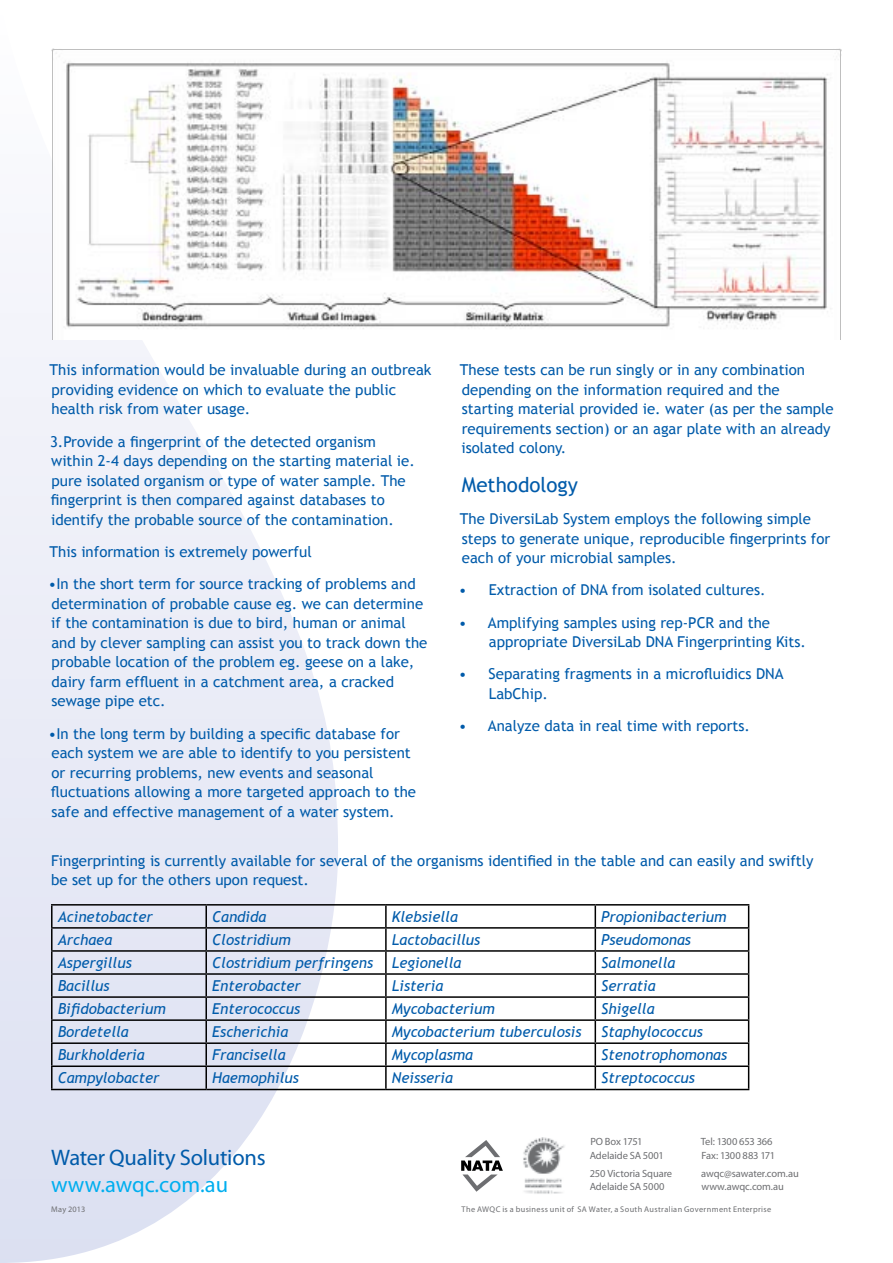
<style>
.page{position:relative;width:893px;height:1263px;background:#fff}
.page>*{position:absolute;margin:0;border:0;box-sizing:border-box;transform-origin:0 0}
.t1{font:22.5px "Myriad Pro";letter-spacing:-.01em;color:#005baa}
.t2{font:22.5px "Myriad Pro";color:#00aeef}
.t3{font:20.55px "Trebuchet MS";color:#005baa}
.t4{font:15px/19.5px "Trebuchet MS";color:#005baa}
.t5{font:italic 15px "Trebuchet MS";color:#005baa}
.t6{font:10.5px/13.5px "Myriad Pro";letter-spacing:-.01em;color:#6d6e71}
.t7{font:8.25px "Myriad Pro";letter-spacing:.045em;color:#6d6e71}
</style>
<div class="page">
<svg style="left:0;top:48px;width:338px;height:1215px"></svg>
<img style="left:51px;top:49px;width:791px;height:291px">
<svg style="left:461px;top:1140px;width:42px;height:52px"></svg>
<img style="left:523px;top:1137px;width:42px;height:57px">
<hr style="left:51px;top:904px;width:155px;height:1px;background:#000">
<hr style="left:51px;top:905px;width:2px;height:22px;background:#000">
<hr style="left:206px;top:904px;width:180px;height:1px;background:#000">
<hr style="left:205px;top:905px;width:2px;height:22px;background:#000">
<hr style="left:386px;top:904px;width:209px;height:1px;background:#000">
<hr style="left:385px;top:905px;width:2px;height:22px;background:#000">
<hr style="left:595px;top:904px;width:154px;height:1px;background:#000">
<hr style="left:51px;top:927px;width:155px;height:2px;background:#000">
<hr style="left:51px;top:929px;width:2px;height:21px;background:#000">
<hr style="left:206px;top:927px;width:180px;height:2px;background:#000">
<hr style="left:205px;top:929px;width:2px;height:21px;background:#000">
<hr style="left:386px;top:927px;width:209px;height:2px;background:#000">
<hr style="left:385px;top:929px;width:2px;height:21px;background:#000">
<hr style="left:595px;top:927px;width:154px;height:2px;background:#000">
<hr style="left:51px;top:950px;width:155px;height:2px;background:#000">
<hr style="left:51px;top:952px;width:2px;height:21px;background:#000">
<hr style="left:206px;top:950px;width:180px;height:2px;background:#000">
<hr style="left:205px;top:952px;width:2px;height:21px;background:#000">
<hr style="left:386px;top:950px;width:209px;height:2px;background:#000">
<hr style="left:385px;top:952px;width:2px;height:21px;background:#000">
<hr style="left:595px;top:950px;width:154px;height:2px;background:#000">
<hr style="left:51px;top:973px;width:155px;height:2px;background:#000">
<hr style="left:51px;top:975px;width:2px;height:21px;background:#000">
<hr style="left:206px;top:973px;width:180px;height:2px;background:#000">
<hr style="left:205px;top:975px;width:2px;height:21px;background:#000">
<hr style="left:386px;top:973px;width:209px;height:2px;background:#000">
<hr style="left:385px;top:975px;width:2px;height:21px;background:#000">
<hr style="left:595px;top:973px;width:154px;height:2px;background:#000">
<hr style="left:51px;top:996px;width:155px;height:2px;background:#000">
<hr style="left:51px;top:998px;width:2px;height:21px;background:#000">
<hr style="left:206px;top:996px;width:180px;height:2px;background:#000">
<hr style="left:205px;top:998px;width:2px;height:21px;background:#000">
<hr style="left:386px;top:996px;width:209px;height:2px;background:#000">
<hr style="left:385px;top:998px;width:2px;height:21px;background:#000">
<hr style="left:595px;top:996px;width:154px;height:2px;background:#000">
<hr style="left:51px;top:1019px;width:155px;height:2px;background:#000">
<hr style="left:51px;top:1021px;width:2px;height:21px;background:#000">
<hr style="left:206px;top:1019px;width:180px;height:2px;background:#000">
<hr style="left:205px;top:1021px;width:2px;height:21px;background:#000">
<hr style="left:386px;top:1019px;width:209px;height:2px;background:#000">
<hr style="left:385px;top:1021px;width:2px;height:21px;background:#000">
<hr style="left:595px;top:1019px;width:154px;height:2px;background:#000">
<hr style="left:51px;top:1042px;width:155px;height:2px;background:#000">
<hr style="left:51px;top:1044px;width:2px;height:21px;background:#000">
<hr style="left:206px;top:1042px;width:180px;height:2px;background:#000">
<hr style="left:205px;top:1044px;width:2px;height:21px;background:#000">
<hr style="left:386px;top:1042px;width:209px;height:2px;background:#000">
<hr style="left:385px;top:1044px;width:2px;height:21px;background:#000">
<hr style="left:595px;top:1042px;width:154px;height:2px;background:#000">
<hr style="left:51px;top:1065px;width:155px;height:2px;background:#000">
<hr style="left:51px;top:1067px;width:2px;height:22px;background:#000">
<hr style="left:206px;top:1065px;width:180px;height:2px;background:#000">
<hr style="left:205px;top:1067px;width:2px;height:22px;background:#000">
<hr style="left:386px;top:1065px;width:209px;height:2px;background:#000">
<hr style="left:385px;top:1067px;width:2px;height:22px;background:#000">
<hr style="left:595px;top:1065px;width:154px;height:2px;background:#000">
<svg style="left:595px;top:905px;width:1px;height:184px"></svg>
<svg style="left:748px;top:905px;width:1px;height:184px"></svg>
<hr style="left:51px;top:1089px;width:155px;height:1px;background:#000">
<hr style="left:206px;top:1089px;width:180px;height:1px;background:#000">
<hr style="left:386px;top:1089px;width:209px;height:1px;background:#000">
<hr style="left:595px;top:1089px;width:154px;height:1px;background:#000">
<p class="t4" style="left:50px;top:361px;width:383px">This information would be invaluable during an outbreak providing evidence on which to evaluate the public health risk from water usage.</p>
<p class="t4" style="left:50px;top:432px;width:366px">3.Provide a fingerprint of the detected organism within 2-4 days depending on the starting material ie. pure isolated organism or type of water sample. The fingerprint is then compared against databases to identify the probable source of the contamination.</p>
<p class="t4" style="left:50px;top:542px;width:264px">This information is extremely powerful</p>
<p class="t4" style="left:48px;top:574px;width:380px">•In the short term for source tracking of problems and determination of probable cause eg. we can determine if the contamination is due to bird, human or animal and by clever sampling can assist you to track down the probable location of the problem eg. geese on a lake, dairy farm effluent in a catchment area, a cracked sewage pipe etc.</p>
<p class="t4" style="left:48px;top:724px;width:369px">•In the long term by building a specific database for each system we are able to identify to you persistent or recurring problems, new events and seasonal fluctuations allowing a more targeted approach to the safe and effective management of a water system.</p>
<p class="t4" style="left:460px;top:361px;width:375px">These tests can be run singly or in any combination depending on the information required and the<br>starting material provided ie. water (as per the sample requirements section) or an agar plate with an already isolated colony.</p>
<h2 class="t3" style="left:462px;top:472px;width:118px">Methodology</h2>
<p class="t4" style="left:460px;top:509px;width:372px">The DiversiLab System employs the following simple steps to generate unique, reproducible fingerprints for each of your microbial samples.</p>
<p class="t4" style="left:459px;top:580px;width:308px">• Extraction of DNA from isolated cultures.</p>
<p class="t4" style="left:489px;top:613px;width:319px;text-indent:-30px">• Amplifying samples using rep-PCR and the appropriate DiversiLab DNA Fingerprinting Kits.</p>
<p class="t4" style="left:489px;top:664px;width:296px;text-indent:-30px">• Separating fragments in a microfluidics DNA<br>LabChip.</p>
<p class="t4" style="left:459px;top:716px;width:293px">• Analyze data in real time with reports.</p>
<p class="t4" style="left:51px;top:851px;width:764px">Fingerprinting is currently available for several of the organisms identified in the table and can easily and swiftly be set up for the others upon request.</p>
<p class="t5" style="left:58px;top:908px;width:97px">Acinetobacter</p>
<p class="t5" style="left:212px;top:908px;width:56px">Candida</p>
<p class="t5" style="left:392px;top:908px;width:68px">Klebsiella</p>
<p class="t5" style="left:601px;top:908px;width:127px">Propionibacterium</p>
<p class="t5" style="left:58px;top:931px;width:56px">Archaea</p>
<p class="t5" style="left:212px;top:931px;width:80px">Clostridium</p>
<p class="t5" style="left:392px;top:931px;width:90px">Lactobacillus</p>
<p class="t5" style="left:601px;top:931px;width:91px">Pseudomonas</p>
<p class="t5" style="left:58px;top:954px;width:76px">Aspergillus</p>
<p class="t5" style="left:212px;top:954px;width:251px">Clostridium perfringens Legionella</p>
<p class="t5" style="left:601px;top:954px;width:76px">Salmonella</p>
<p class="t5" style="left:58px;top:977px;width:53px">Bacillus</p>
<p class="t5" style="left:212px;top:977px;width:90px">Enterobacter</p>
<p class="t5" style="left:392px;top:977px;width:53px">Listeria</p>
<p class="t5" style="left:601px;top:977px;width:56px">Serratia</p>
<p class="t5" style="left:58px;top:1000px;width:110px">Bifidobacterium</p>
<p class="t5" style="left:212px;top:1000px;width:90px">Enterococcus</p>
<p class="t5" style="left:392px;top:1000px;width:104px">Mycobacterium</p>
<p class="t5" style="left:601px;top:1000px;width:55px">Shigella</p>
<p class="t5" style="left:58px;top:1023px;width:73px">Bordetella</p>
<p class="t5" style="left:212px;top:1023px;width:78px">Escherichia</p>
<p class="t5" style="left:392px;top:1023px;width:191px">Mycobacterium tuberculosis</p>
<p class="t5" style="left:601px;top:1023px;width:103px">Staphylococcus</p>
<p class="t5" style="left:58px;top:1046px;width:89px">Burkholderia</p>
<p class="t5" style="left:212px;top:1046px;width:75px">Francisella</p>
<p class="t5" style="left:392px;top:1046px;width:83px">Mycoplasma</p>
<p class="t5" style="left:601px;top:1046px;width:127px">Stenotrophomonas</p>
<p class="t5" style="left:58px;top:1069px;width:103px">Campylobacter</p>
<p class="t5" style="left:212px;top:1069px;width:88px">Haemophilus</p>
<p class="t5" style="left:392px;top:1069px;width:63px">Neisseria</p>
<p class="t5" style="left:601px;top:1069px;width:95px">Streptococcus</p>
<h1 class="t1" style="left:51px;top:1143px;width:216px">Water Quality Solutions</h1>
<h1 class="t2" style="left:51px;top:1170px;width:179px">www.awqc.com.au</h1>
<p class="t7" style="left:51px;top:1204px;width:36px">May 2013</p>
<p class="t6" style="left:701px;top:1135px;width:76px">Tel: 1300 653 366<br>Fax: 1300 883 171</p>
<p class="t6" style="left:701px;top:1166px;width:99px">awqc@sawater.com.au www.awqc.com.au</p>
<p class="t7" style="left:461px;top:1204px;width:311px">The AWQC is a business unit of SA Water, a South Australian Government Enterprise</p>
<p class="t6" style="left:590px;top:1135px;width:76px">PO Box 1751<br>Adelaide SA 5001</p>
<p class="t6" style="left:590px;top:1166px;width:84px">250 Victoria Square<br>Adelaide SA 5000</p>
</div>
